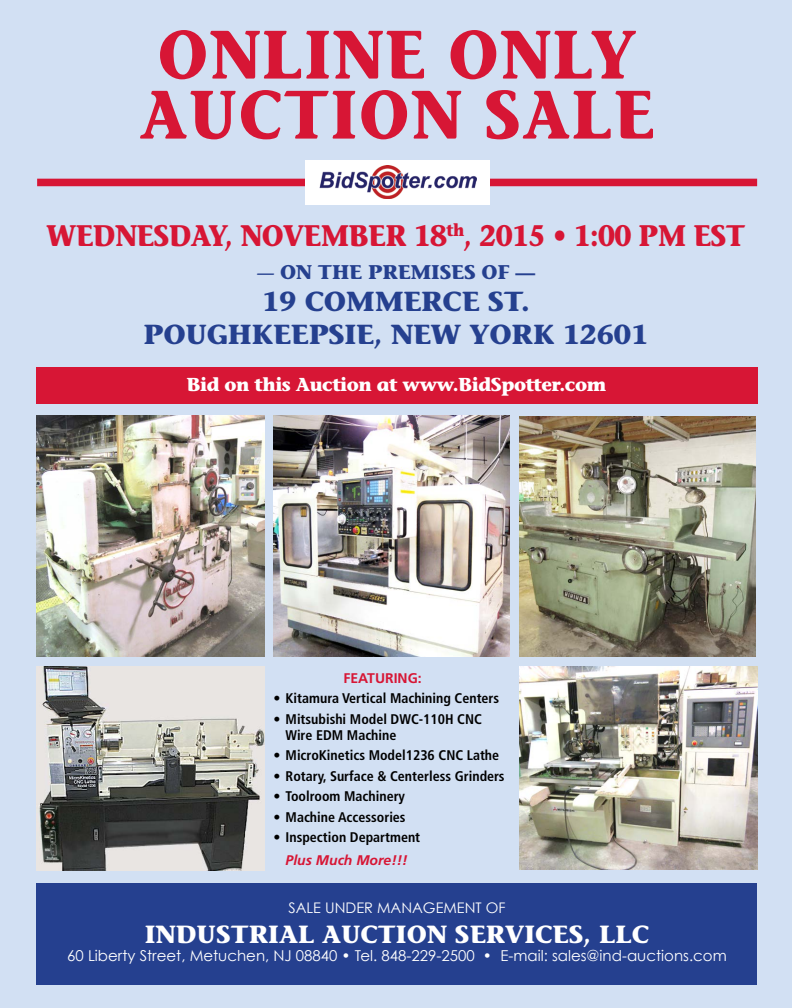
<style>
.page{position:relative;width:792px;height:1008px;background:#d2e0f3}
.page>*{position:absolute;margin:0;border:0;box-sizing:border-box;transform-origin:0 0}
.t1{font:700 68.2px/60px "Stone Informal Std";letter-spacing:.025em;color:#d71635;scale:.91 1}
.t2{font:700 29.7px "Stone Informal Std";letter-spacing:-.025em;color:#d71635;scale:.91 1}
.t3{font:700 27.5px/32.5px "Stone Informal Std";letter-spacing:-.01em;color:#25408f;text-align:center}
.t4{font:700 24.8px "Stone Informal Std";color:#fff}
.t5{font:700 19.8px "Stone Informal Std";letter-spacing:-.01em;color:#25408f}
.t6{font:700 18.7px "Stone Informal Std";letter-spacing:-.025em;color:#fff}
.t7{font:15px "Century Gothic";color:#fff}
.t8{font:14.6px "Century Gothic";color:#fff}
.t9{font:700 condensed 14px/16px "Frutiger LT Std";color:#000}
.t10{font:italic 700 14px "Frutiger LT Std";color:#d71635}
.t11{font:700 14px "Frutiger LT Std";color:#d71635}
.s1{font-family:"Slimbach Std";font-style:italic;font-size:18px}
</style>
<div class="page">
<div style="left:37px;top:179px;width:720px;height:7px;background:#d71635"></div>
<div style="left:36px;top:883px;width:721px;height:102px;background:#25408f"></div>
<div style="left:305px;top:160px;width:184px;height:45px;background:#fff"></div>
<img style="left:320px;top:166px;width:157px;height:33px">
<img style="left:274px;top:415px;width:236px;height:241px">
<img style="left:36px;top:415px;width:229px;height:241px">
<img style="left:519px;top:666px;width:238px;height:204px">
<img style="left:519px;top:416px;width:237px;height:240px">
<img style="left:36px;top:666px;width:229px;height:204px">
<div style="left:36px;top:367px;width:721px;height:36px;background:#d71635"></div>
<h1 class="t1" style="left:140px;top:24px;width:567px">ONLINE ONLY<br>AUCTION SALE</h1>
<h2 class="t2" style="left:47px;top:217px;width:769px">WEDNESDAY, NOVEMBER 18<sup>th</sup>, 2015 • 1:00 PM EST</h2>
<h3 class="t5" style="left:257px;top:259px;width:280px"><span class="s1">—</span> ON THE PREMISES OF —</h3>
<h3 class="t3" style="left:144px;top:285px;width:506px">19 COMMERCE ST.<br>POUGHKEEPSIE, NEW YORK 12601</h3>
<h3 class="t6" style="left:186px;top:373px;width:422px">Bid on this Auction at www.BidSpotter.com</h3>
<p class="t11" style="left:343px;top:670px;width:80px">FEATURING:</p>
<p class="t9" style="left:274px;top:690px;width:227px">• Kitamura Vertical Machining Centers</p>
<p class="t9" style="left:286px;top:711px;width:198px;text-indent:-12px">• Mitsubishi Model DWC-110H CNC<br>Wire EDM Machine</p>
<p class="t9" style="left:274px;top:747px;width:227px">• MicroKinetics Model1236 CNC Lathe</p>
<p class="t9" style="left:274px;top:768px;width:233px">• Rotary, Surface &amp; Centerless Grinders</p>
<p class="t9" style="left:274px;top:788px;width:133px">• Toolroom Machinery</p>
<p class="t9" style="left:274px;top:809px;width:134px">• Machine Accessories</p>
<p class="t9" style="left:274px;top:829px;width:148px">• Inspection Department</p>
<p class="t10" style="left:286px;top:852px;width:124px">Plus Much More!!!</p>
<p class="t8" style="left:288px;top:899px;width:219px">SALE UNDER MANAGEMENT OF</p>
<h3 class="t4" style="left:145px;top:919px;width:506px">INDUSTRIAL AUCTION SERVICES, LLC</h3>
<p class="t7" style="left:67px;top:946px;width:661px">60 Liberty Street, Metuchen, NJ 08840 • Tel. 848-229-2500 • E-mail: sales@ind-auctions.com</p>
</div>
